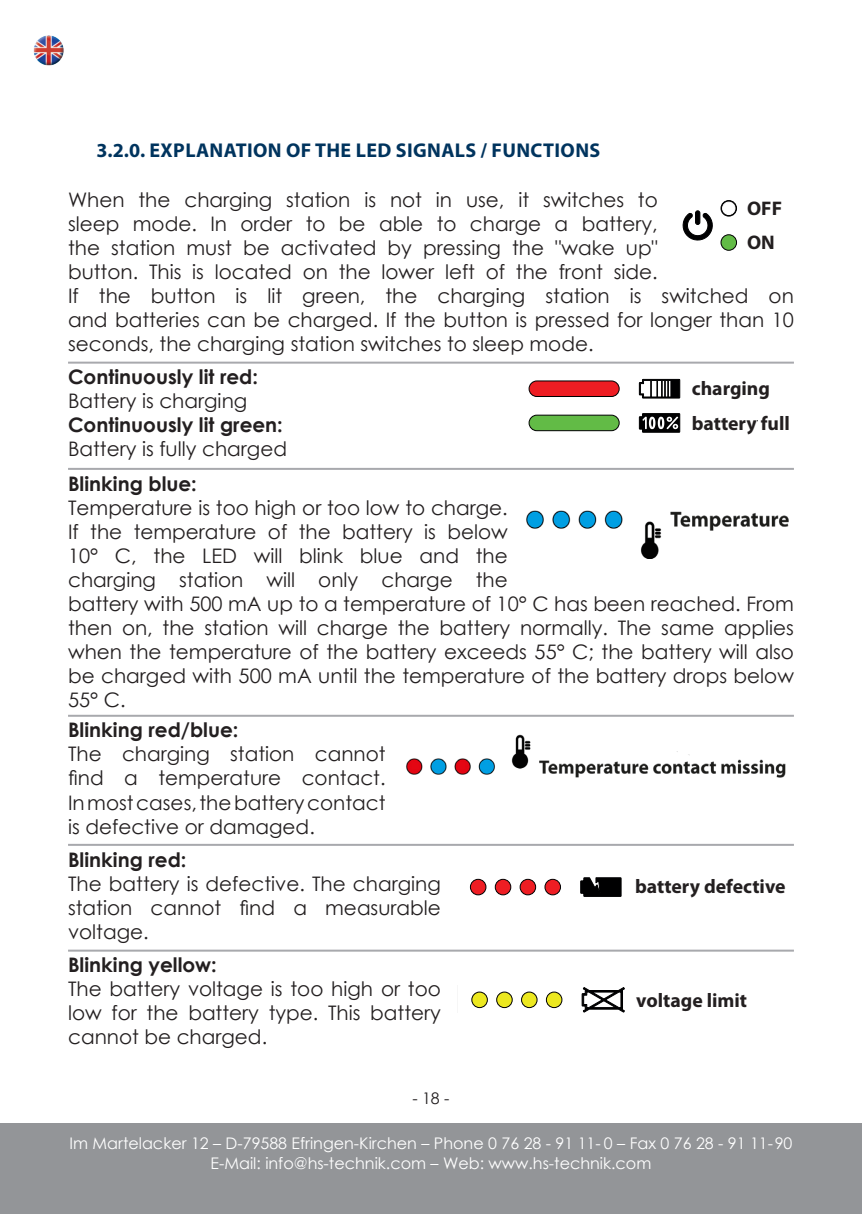
<style>
.page{position:relative;width:862px;height:1214px;background:#fff}
.page>*{position:absolute;margin:0;border:0;box-sizing:border-box;transform-origin:0 0}
.t1{font:20px/24px "Century Gothic";color:#231f20;text-align:justify}
.t2{font:700 20px "Century Gothic";color:#231f20}
.t3{font:700 20px "Myriad Pro";letter-spacing:.02em;color:#00345e}
.t4{font:700 19.8px/35px "Myriad Pro";color:#231f20}
.t5{font:16px/20px "Century Gothic";color:#fff;text-align:center}
.t6{font:16px "Century Gothic";color:#231f20}
</style>
<div class="page">
<div style="left:0;top:1123px;width:862px;height:90px;background:#939598"></div>
<img style="left:33px;top:35px;width:31px;height:31px">
<svg style="left:528px;top:378px;width:230px;height:55px"></svg>
<img style="left:526px;top:510px;width:263px;height:48px">
<img style="left:406px;top:734px;width:380px;height:44px">
<svg style="left:469px;top:877px;width:153px;height:20px"></svg>
<svg style="left:471px;top:987px;width:154px;height:25px"></svg>
<svg style="left:682px;top:200px;width:55px;height:51px"></svg>
<hr style="left:68px;top:361px;width:726px;height:2px;background:#a8a9ad">
<hr style="left:68px;top:468px;width:726px;height:2px;background:#a8a9ad">
<hr style="left:68px;top:949px;width:726px;height:2px;background:#a8a9ad">
<hr style="left:68px;top:843px;width:726px;height:2px;background:#a8a9ad">
<hr style="left:68px;top:714px;width:726px;height:2px;background:#a8a9ad">
<p class="t3" style="left:96px;top:137px;width:505px">3.2.0. EXPLANATION OF THE LED SIGNALS / FUNCTIONS</p>
<p class="t1" style="left:68px;top:188px;width:727px;text-align:left">When the charging station is not in use, it switches to<br>sleep mode. In order to be able to charge a battery,<br>the station must be activated by pressing the "wake up"<br>button. This is located on the lower left of the front side.<br>If the button is lit green, the charging station is switched on and batteries can be charged. If the button is pressed for longer than 10 seconds, the charging station switches to sleep mode.</p>
<p class="t2" style="left:68px;top:362px;width:191px">Continuously lit red:</p>
<p class="t1" style="left:68px;top:389px;width:181px">Battery is charging</p>
<p class="t2" style="left:68px;top:410px;width:216px">Continuously lit green:</p>
<p class="t1" style="left:68px;top:437px;width:220px">Battery is fully charged</p>
<p class="t2" style="left:68px;top:468px;width:130px">Blinking blue:</p>
<p class="t1" style="left:68px;top:495px;width:727px;text-align:left">Temperature is too high or too low to charge.<br>If the temperature of the battery is below<br>10° C, the LED will blink blue and the<br>charging station will only charge the<br>battery with 500 mA up to a temperature of 10° C has been reached. From then on, the station will charge the battery normally. The same applies when the temperature of the battery exceeds 55° C; the battery will also be charged with 500 mA until the temperature of the battery drops below 55° C.</p>
<p class="t2" style="left:68px;top:715px;width:172px">Blinking red/blue:</p>
<p class="t1" style="left:68px;top:741px;width:319px">The charging station cannot find a temperature contact.<br>In most cases, the battery contact is defective or damaged.</p>
<p class="t2" style="left:68px;top:844px;width:120px">Blinking red:</p>
<p class="t1" style="left:68px;top:870px;width:374px">The battery is defective. The charging station cannot find a measurable voltage.</p>
<p class="t2" style="left:68px;top:949px;width:150px">Blinking yellow:</p>
<p class="t1" style="left:68px;top:976px;width:374px">The battery voltage is too high or too low for the battery type. This battery cannot be charged.</p>
<p class="t4" style="left:747px;top:190px;width:36px">OFF</p>
<p class="t4" style="left:747px;top:224px;width:29px">ON</p>
<p class="t4" style="left:692px;top:370px;width:100px">charging battery full</p>
<p class="t4" style="left:635px;top:868px;width:152px">battery defective</p>
<p class="t4" style="left:188px;top:868px;width:112px">temperature</p>
<p class="t4" style="left:190px;top:981px;width:254px">temperature contact missing</p>
<p class="t4" style="left:636px;top:982px;width:112px">voltage limit</p>
<p class="t6" style="left:412px;top:1087px;width:39px">- 18 -</p>
<p class="t5" style="left:69px;top:1132px;width:724px">Im Martelacker 12 – D-79588 Efringen-Kirchen – Phone 0 76 28 - 91 11- 0 – Fax 0 76 28 - 91 11-90<br>E-Mail: info@hs-technik.com – Web: www.hs-technik.com</p>
</div>
